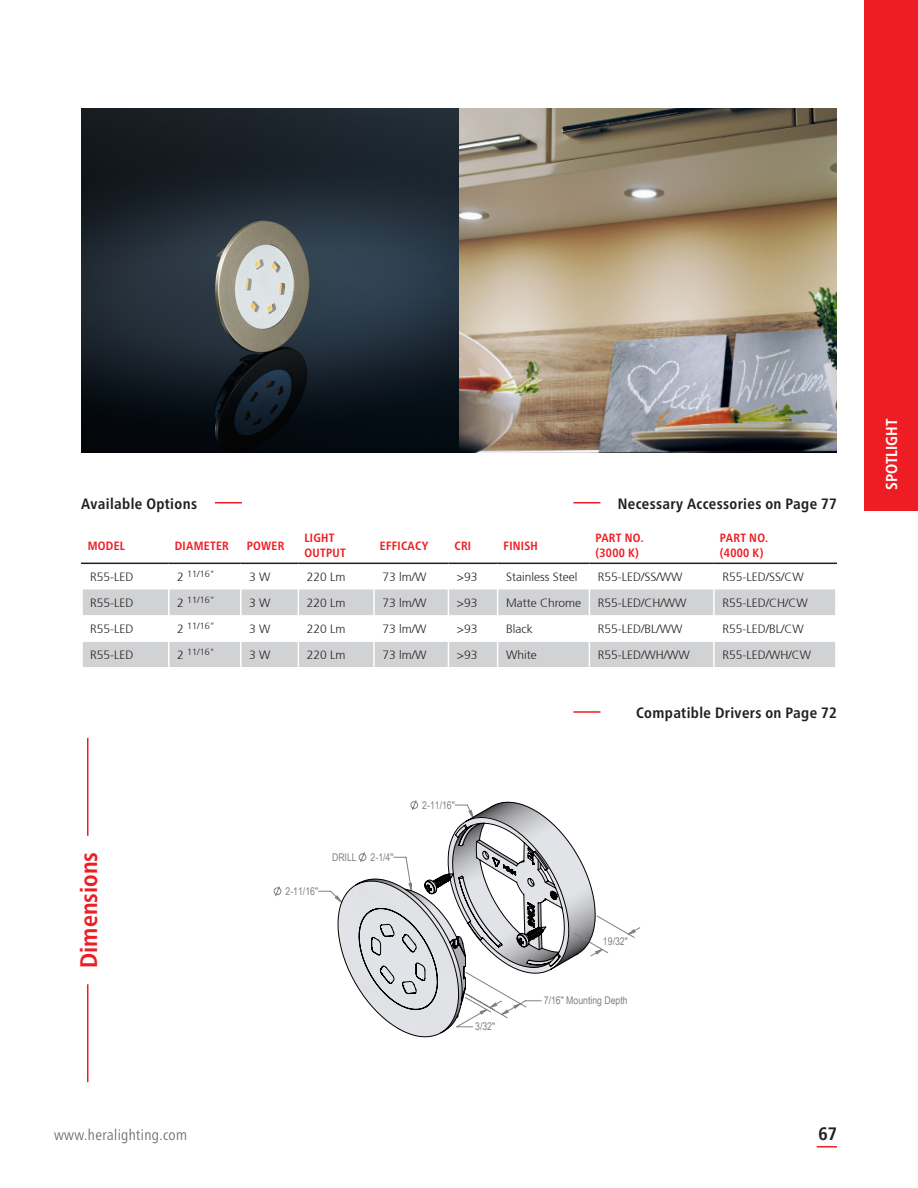
<style>
.page{position:relative;width:918px;height:1188px;background:#fff}
.page>*{position:absolute;margin:0;border:0;box-sizing:border-box;transform-origin:0 0}
.Summary_-_Project_Title{font:700 condensed 24px "Frutiger Neue LT Pro";color:#ee1d23}
.t1{font:700 condensed 18px "Frutiger Neue LT Pro";color:#231f20}
.Summary_-_Project_Title-2{font:700 condensed 15.75px "Frutiger Neue LT Pro";color:#fff}
.Project_Description_-_Black__Align_to_Le{font:700 condensed 15px "Frutiger Neue LT Pro";letter-spacing:.025em;color:#231f20}
.t2{font:300 condensed 15px "Frutiger Neue LT Pro";letter-spacing:.025em;color:#63656a}
.Tabelle{font:300 12px "Frutiger";color:#231f20}
.Project_Description_-_Black__Align_to_Le-2{font:700 condensed 12px/15px "Frutiger Neue LT Pro";letter-spacing:.025em;color:#ee1d23}
.t3{font:10.65px "Arial Narrow";color:#808080}
.Tabelle-2{font:300 9px "Frutiger";color:#231f20}
.s1{font-size:12px}
</style>
<div class="page">
<hr style="left:817px;top:1146px;width:20px;height:2px;background:#ee1d23">
<img style="left:81px;top:108px;width:756px;height:344px">
<hr style="left:87px;top:738px;width:1px;height:98px;background:#ee1d23">
<hr style="left:87px;top:984px;width:1px;height:98px;background:#ee1d23">
<svg style="left:274px;top:886px;width:7px;height:10px"></svg>
<hr style="left:241px;top:725px;width:1px;height:372px;background:#c0c0c0">
<hr style="left:241px;top:725px;width:436px;height:1px;background:#c0c0c0">
<hr style="left:803px;top:725px;width:1px;height:372px;background:#c0c0c0">
<hr style="left:241px;top:1187px;width:436px;height:1px;background:#c0c0c0">
<svg style="left:337px;top:802px;width:259px;height:235px"></svg>
<svg style="left:215px;top:502px;width:27px;height:1px"></svg>
<svg style="left:573px;top:502px;width:27px;height:1px"></svg>
<svg style="left:83px;top:590px;width:752px;height:77px;fill:#d1d2d4"></svg>
<hr style="left:81px;top:563px;width:88px;height:1px;background:#231f20">
<hr style="left:169px;top:563px;width:72px;height:1px;background:#231f20">
<hr style="left:241px;top:563px;width:57px;height:1px;background:#231f20">
<hr style="left:298px;top:563px;width:76px;height:1px;background:#231f20">
<hr style="left:374px;top:563px;width:74px;height:1px;background:#231f20">
<hr style="left:589px;top:563px;width:125px;height:1px;background:#231f20">
<hr style="left:714px;top:563px;width:123px;height:1px;background:#231f20">
<hr style="left:168px;top:589px;width:2px;height:26px;background:#fff">
<hr style="left:373px;top:589px;width:2px;height:26px;background:#fff">
<hr style="left:713px;top:589px;width:2px;height:26px;background:#fff">
<hr style="left:168px;top:616px;width:2px;height:25px;background:#fff">
<hr style="left:373px;top:616px;width:2px;height:25px;background:#fff">
<hr style="left:713px;top:616px;width:2px;height:25px;background:#fff">
<hr style="left:168px;top:642px;width:2px;height:25px;background:#fff">
<svg style="left:240px;top:590px;width:1px;height:77px"></svg>
<svg style="left:298px;top:590px;width:1px;height:77px"></svg>
<hr style="left:373px;top:642px;width:2px;height:25px;background:#fff">
<svg style="left:448px;top:563px;width:142px;height:104px"></svg>
<hr style="left:713px;top:642px;width:2px;height:25px;background:#fff">
<hr style="left:448px;top:589px;width:50px;height:1px;background:#fff">
<hr style="left:498px;top:589px;width:91px;height:1px;background:#fff">
<hr style="left:589px;top:589px;width:125px;height:1px;background:#fff">
<hr style="left:82px;top:615px;width:87px;height:1px;background:#fff">
<hr style="left:169px;top:615px;width:72px;height:1px;background:#fff">
<hr style="left:241px;top:615px;width:57px;height:1px;background:#fff">
<hr style="left:298px;top:615px;width:76px;height:1px;background:#fff">
<hr style="left:374px;top:615px;width:74px;height:1px;background:#fff">
<hr style="left:448px;top:615px;width:50px;height:1px;background:#fff">
<hr style="left:498px;top:615px;width:91px;height:1px;background:#fff">
<hr style="left:589px;top:615px;width:125px;height:1px;background:#fff">
<hr style="left:714px;top:615px;width:123px;height:1px;background:#fff">
<hr style="left:82px;top:641px;width:87px;height:1px;background:#fff">
<hr style="left:169px;top:641px;width:72px;height:1px;background:#fff">
<hr style="left:241px;top:641px;width:57px;height:1px;background:#fff">
<hr style="left:298px;top:641px;width:76px;height:1px;background:#fff">
<hr style="left:374px;top:641px;width:74px;height:1px;background:#fff">
<hr style="left:448px;top:641px;width:50px;height:1px;background:#fff">
<hr style="left:498px;top:641px;width:91px;height:1px;background:#fff">
<hr style="left:589px;top:641px;width:125px;height:1px;background:#fff">
<hr style="left:714px;top:641px;width:123px;height:1px;background:#fff">
<hr style="left:573px;top:711px;width:27px;height:2px;background:#ee1d23">
<div style="left:864px;top:0;width:54px;height:510px;background:#ee1d23"></div>
<p class="Project_Description_-_Black__Align_to_Le" style="left:81px;top:494px;width:118px">Available Options</p>
<p class="Project_Description_-_Black__Align_to_Le" style="left:618px;top:494px;width:221px">Necessary Accessories on Page 77</p>
<p class="Project_Description_-_Black__Align_to_Le-2" style="left:88px;top:538px;width:39px">MODEL</p>
<p class="Project_Description_-_Black__Align_to_Le-2" style="left:175px;top:538px;width:56px">DIAMETER</p>
<p class="Project_Description_-_Black__Align_to_Le-2" style="left:247px;top:538px;width:39px">POWER</p>
<p class="Project_Description_-_Black__Align_to_Le-2" style="left:304px;top:531px;width:43px">LIGHT<br>OUTPUT</p>
<p class="Project_Description_-_Black__Align_to_Le-2" style="left:380px;top:538px;width:50px">EFFICACY</p>
<p class="Project_Description_-_Black__Align_to_Le-2" style="left:454px;top:538px;width:18px">CRI</p>
<p class="Project_Description_-_Black__Align_to_Le-2" style="left:504px;top:538px;width:36px">FINISH</p>
<p class="Project_Description_-_Black__Align_to_Le-2" style="left:595px;top:531px;width:50px">PART NO.</p>
<p class="Project_Description_-_Black__Align_to_Le-2" style="left:595px;top:546px;width:45px">(3000 K)</p>
<p class="Project_Description_-_Black__Align_to_Le-2" style="left:720px;top:531px;width:50px">PART NO.</p>
<p class="Project_Description_-_Black__Align_to_Le-2" style="left:720px;top:546px;width:45px">(4000 K)</p>
<p class="Tabelle" style="left:90px;top:570px;width:45px">R55-LED</p>
<p class="Tabelle-2" style="left:177px;top:568px;width:39px"><span class="s1">2</span> 11/16"</p>
<p class="Tabelle" style="left:249px;top:570px;width:23px">3 W</p>
<p class="Tabelle" style="left:307px;top:570px;width:40px">220 Lm</p>
<p class="Tabelle" style="left:382px;top:570px;width:46px">73 lm/W</p>
<p class="Tabelle" style="left:457px;top:570px;width:22px">&gt;93</p>
<p class="Tabelle" style="left:506px;top:570px;width:73px">Stainless Steel</p>
<p class="Tabelle" style="left:598px;top:570px;width:86px">R55-LED/SS/WW</p>
<p class="Tabelle" style="left:722px;top:570px;width:83px">R55-LED/SS/CW</p>
<p class="Tabelle" style="left:90px;top:596px;width:45px">R55-LED</p>
<p class="Tabelle-2" style="left:177px;top:595px;width:39px"><span class="s1">2</span> 11/16”</p>
<p class="Tabelle" style="left:249px;top:596px;width:23px">3 W</p>
<p class="Tabelle" style="left:307px;top:596px;width:40px">220 Lm</p>
<p class="Tabelle" style="left:382px;top:596px;width:46px">73 lm/W</p>
<p class="Tabelle" style="left:457px;top:596px;width:22px">&gt;93</p>
<p class="Tabelle" style="left:506px;top:596px;width:77px">Matte Chrome</p>
<p class="Tabelle" style="left:598px;top:596px;width:90px">R55-LED/CH/WW</p>
<p class="Tabelle" style="left:722px;top:596px;width:87px">R55-LED/CH/CW</p>
<p class="Tabelle" style="left:90px;top:622px;width:45px">R55-LED</p>
<p class="Tabelle-2" style="left:177px;top:621px;width:39px"><span class="s1">2</span> 11/16”</p>
<p class="Tabelle" style="left:249px;top:622px;width:23px">3 W</p>
<p class="Tabelle" style="left:307px;top:622px;width:40px">220 Lm</p>
<p class="Tabelle" style="left:382px;top:622px;width:46px">73 lm/W</p>
<p class="Tabelle" style="left:457px;top:622px;width:22px">&gt;93</p>
<p class="Tabelle" style="left:506px;top:622px;width:28px">Black</p>
<p class="Tabelle" style="left:598px;top:622px;width:86px">R55-LED/BL/WW</p>
<p class="Tabelle" style="left:722px;top:622px;width:83px">R55-LED/BL/CW</p>
<p class="Tabelle" style="left:90px;top:648px;width:45px">R55-LED</p>
<p class="Tabelle-2" style="left:177px;top:646px;width:39px"><span class="s1">2</span> 11/16"</p>
<p class="Tabelle" style="left:249px;top:648px;width:23px">3 W</p>
<p class="Tabelle" style="left:307px;top:648px;width:40px">220 Lm</p>
<p class="Tabelle" style="left:382px;top:648px;width:46px">73 lm/W</p>
<p class="Tabelle" style="left:457px;top:648px;width:22px">&gt;93</p>
<p class="Tabelle" style="left:506px;top:648px;width:32px">White</p>
<p class="Tabelle" style="left:598px;top:648px;width:94px">R55-LED/WH/WW</p>
<p class="Tabelle" style="left:722px;top:648px;width:90px">R55-LED/WH/CW</p>
<p class="Summary_-_Project_Title" style="left:75px;top:968px;width:117px;rotate:-90deg">Dimensions</p>
<p class="t3" style="left:286px;top:883px;width:34px">2-11/16"</p>
<p class="t3" style="left:332px;top:849px;width:26px">DRILL</p>
<p class="t3" style="left:371px;top:849px;width:24px">2-1/4"</p>
<p class="t3" style="left:422px;top:797px;width:34px">2-11/16"</p>
<p class="t3" style="left:475px;top:1019px;width:22px">3/32"</p>
<p class="Project_Description_-_Black__Align_to_Le" style="left:636px;top:704px;width:202px">Compatible Drivers on Page 72</p>
<p class="t3" style="left:603px;top:934px;width:26px">19/32"</p>
<p class="t3" style="left:544px;top:993px;width:85px">7/16" Mounting Depth</p>
<p class="t2" style="left:54px;top:1126px;width:134px">www.heralighting.com</p>
<h2 class="t1" style="left:819px;top:1123px;width:20px">67</h2>
<p class="Summary_-_Project_Title-2" style="left:882px;top:490px;width:73px;rotate:-90deg">SPOTLIGHT</p>
</div>
